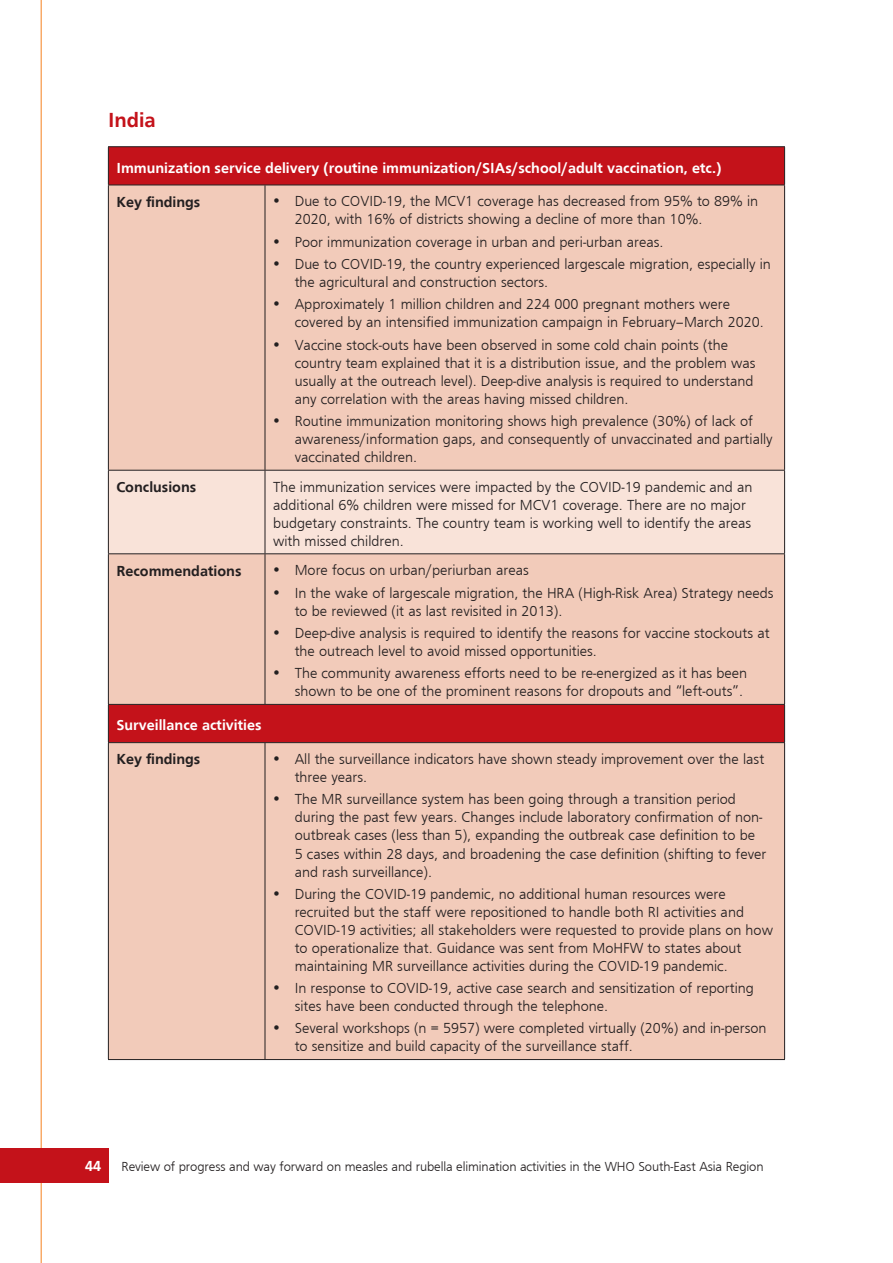
<style>
.page{position:relative;width:893px;height:1263px;background:#fff}
.page>*{position:absolute;margin:0;border:0;box-sizing:border-box;transform-origin:0 0}
.t1{font:700 21px "Frugal Sans";color:#c4121a}
.t2{font:300 15px/18px "Frugal Sans";color:#231f20}
.t3{font:700 15px "Frugal Sans";color:#fff}
.t4{font:700 15px "Frugal Sans";color:#231f20}
.t5{font:300 13.5px "Frugal Sans";letter-spacing:-.01em;color:#231f20}
</style>
<div class="page">
<hr style="left:41px;top:0;width:1px;height:1263px;background:#f58220">
<div style="left:0;top:1148px;width:108px;height:34px;background:#c4121a"></div>
<div style="left:109px;top:147px;width:675px;height:38px;background:#c4121a"></div>
<div style="left:109px;top:186px;width:675px;height:873px;background:#f2cbba"></div>
<div style="left:109px;top:471px;width:675px;height:82px;background:#f9e3d9"></div>
<hr style="left:108px;top:185px;width:1px;height:285px;background:#231f20">
<hr style="left:108px;top:471px;width:1px;height:82px;background:#231f20">
<hr style="left:108px;top:554px;width:1px;height:150px;background:#231f20">
<hr style="left:108px;top:743px;width:1px;height:316px;background:#231f20">
<hr style="left:108px;top:470px;width:157px;height:1px;background:#231f20">
<hr style="left:265px;top:470px;width:520px;height:1px;background:#231f20">
<hr style="left:108px;top:553px;width:157px;height:1px;background:#231f20">
<hr style="left:265px;top:553px;width:520px;height:1px;background:#231f20">
<hr style="left:108px;top:1059px;width:157px;height:1px;background:#231f20">
<hr style="left:265px;top:1059px;width:520px;height:1px;background:#231f20">
<hr style="left:265px;top:185px;width:1px;height:285px;background:#231f20">
<hr style="left:265px;top:471px;width:1px;height:82px;background:#231f20">
<hr style="left:265px;top:554px;width:1px;height:150px;background:#231f20">
<hr style="left:265px;top:743px;width:1px;height:316px;background:#231f20">
<hr style="left:784px;top:185px;width:1px;height:285px;background:#231f20">
<hr style="left:784px;top:471px;width:1px;height:82px;background:#231f20">
<hr style="left:784px;top:554px;width:1px;height:150px;background:#231f20">
<hr style="left:784px;top:743px;width:1px;height:316px;background:#231f20">
<hr style="left:108px;top:704px;width:157px;height:1px;background:#231f20">
<hr style="left:108px;top:705px;width:1px;height:37px;background:#231f20">
<hr style="left:265px;top:704px;width:520px;height:1px;background:#231f20">
<hr style="left:784px;top:705px;width:1px;height:37px;background:#231f20">
<hr style="left:108px;top:742px;width:157px;height:1px;background:#231f20">
<hr style="left:265px;top:742px;width:520px;height:1px;background:#231f20">
<hr style="left:108px;top:146px;width:157px;height:1px;background:#231f20">
<hr style="left:108px;top:147px;width:1px;height:38px;background:#231f20">
<hr style="left:265px;top:146px;width:520px;height:1px;background:#231f20">
<hr style="left:784px;top:147px;width:1px;height:38px;background:#231f20">
<hr style="left:108px;top:185px;width:157px;height:1px;background:#231f20">
<hr style="left:265px;top:185px;width:520px;height:1px;background:#231f20">
<svg style="left:274px;top:199px;width:5px;height:4px"></svg>
<svg style="left:274px;top:239px;width:5px;height:5px"></svg>
<svg style="left:274px;top:261px;width:5px;height:5px"></svg>
<svg style="left:274px;top:302px;width:5px;height:4px"></svg>
<svg style="left:274px;top:342px;width:5px;height:4px"></svg>
<svg style="left:274px;top:418px;width:5px;height:5px"></svg>
<svg style="left:274px;top:568px;width:5px;height:4px"></svg>
<svg style="left:274px;top:590px;width:5px;height:4px"></svg>
<svg style="left:274px;top:630px;width:5px;height:5px"></svg>
<svg style="left:274px;top:671px;width:5px;height:4px"></svg>
<svg style="left:274px;top:756px;width:5px;height:5px"></svg>
<svg style="left:274px;top:797px;width:5px;height:4px"></svg>
<svg style="left:274px;top:891px;width:5px;height:4px"></svg>
<svg style="left:274px;top:985px;width:5px;height:5px"></svg>
<svg style="left:274px;top:1026px;width:5px;height:4px"></svg>
<h1 class="t1" style="left:108px;top:108px;width:49px">India</h1>
<p class="t3" style="left:116px;top:159px;width:606px">Immunization service delivery (routine immunization/SIAs/school/adult vaccination, etc.)</p>
<p class="t4" style="left:116px;top:193px;width:85px">Key findings</p>
<p class="t2" style="left:295px;top:192px;width:465px">Due to COVID-19, the MCV1 coverage has decreased from 95% to 89% in<br>2020, with 16% of districts showing a decline of more than 10%.</p>
<p class="t2" style="left:295px;top:231px;width:478px;line-height:22.4px">Poor immunization coverage in urban and peri-urban areas.<br>Due to COVID-19, the country experienced largescale migration, especially in</p>
<p class="t2" style="left:295px;top:271px;width:437px;line-height:22.4px">the agricultural and construction sectors.<br>Approximately 1 million children and 224 000 pregnant mothers were</p>
<p class="t2" style="left:295px;top:311px;width:471px;line-height:22.4px">covered by an intensified immunization campaign in February–March 2020.<br>Vaccine stock-outs have been observed in some cold chain points (the</p>
<p class="t2" style="left:295px;top:354px;width:462px">country team explained that it is a distribution issue, and the problem was usually at the outreach level). Deep-dive analysis is required to understand any correlation with the areas having missed children.</p>
<p class="t2" style="left:295px;top:412px;width:480px">Routine immunization monitoring shows high prevalence (30%) of lack of awareness/information gaps, and consequently of unvaccinated and partially vaccinated children.</p>
<p class="t4" style="left:116px;top:478px;width:81px">Conclusions</p>
<p class="t2" style="left:273px;top:478px;width:481px">The immunization services were impacted by the COVID-19 pandemic and an additional 6% children were missed for MCV1 coverage. There are no major budgetary constraints. The country team is working well to identify the areas with missed children.</p>
<p class="t4" style="left:116px;top:562px;width:127px">Recommendations</p>
<p class="t2" style="left:295px;top:559px;width:480px;line-height:22.4px">More focus on urban/periurban areas<br>In the wake of largescale migration, the HRA (High-Risk Area) Strategy needs</p>
<p class="t2" style="left:295px;top:599px;width:477px;line-height:22.4px">to be reviewed (it as last revisited in 2013).<br>Deep-dive analysis is required to identify the reasons for vaccine stockouts at</p>
<p class="t2" style="left:295px;top:640px;width:454px;line-height:22.4px">the outreach level to avoid missed opportunities.<br>The community awareness efforts need to be re-energized as it has been</p>
<p class="t2" style="left:295px;top:682px;width:450px">shown to be one of the prominent reasons for dropouts and “left-outs”.</p>
<p class="t3" style="left:116px;top:717px;width:147px">Surveillance activities</p>
<p class="t4" style="left:116px;top:751px;width:85px">Key findings</p>
<p class="t2" style="left:295px;top:750px;width:471px">All the surveillance indicators have shown steady improvement over the last three years.</p>
<p class="t2" style="left:295px;top:790px;width:473px">The MR surveillance system has been going through a transition period during the past few years. Changes include laboratory confirmation of non&shy;outbreak cases (less than 5), expanding the outbreak case definition to be 5 cases within 28 days, and broadening the case definition (shifting to fever and rash surveillance).</p>
<p class="t2" style="left:295px;top:885px;width:480px">During the COVID-19 pandemic, no additional human resources were recruited but the staff were repositioned to handle both RI activities and COVID-19 activities; all stakeholders were requested to provide plans on how to operationalize that. Guidance was sent from MoHFW to states about maintaining MR surveillance activities during the COVID-19 pandemic.</p>
<p class="t2" style="left:295px;top:979px;width:461px">In response to COVID-19, active case search and sensitization of reporting sites have been conducted through the telephone.</p>
<p class="t2" style="left:295px;top:1019px;width:473px">Several workshops (n = 5957) were completed virtually (20%) and in-person to sensitize and build capacity of the surveillance staff.</p>
<p class="t3" style="left:85px;top:1157px;width:18px">44</p>
<p class="t5" style="left:122px;top:1158px;width:644px">Review of progress and way forward on measles and rubella elimination activities in the WHO South-East Asia Region</p>
</div>
